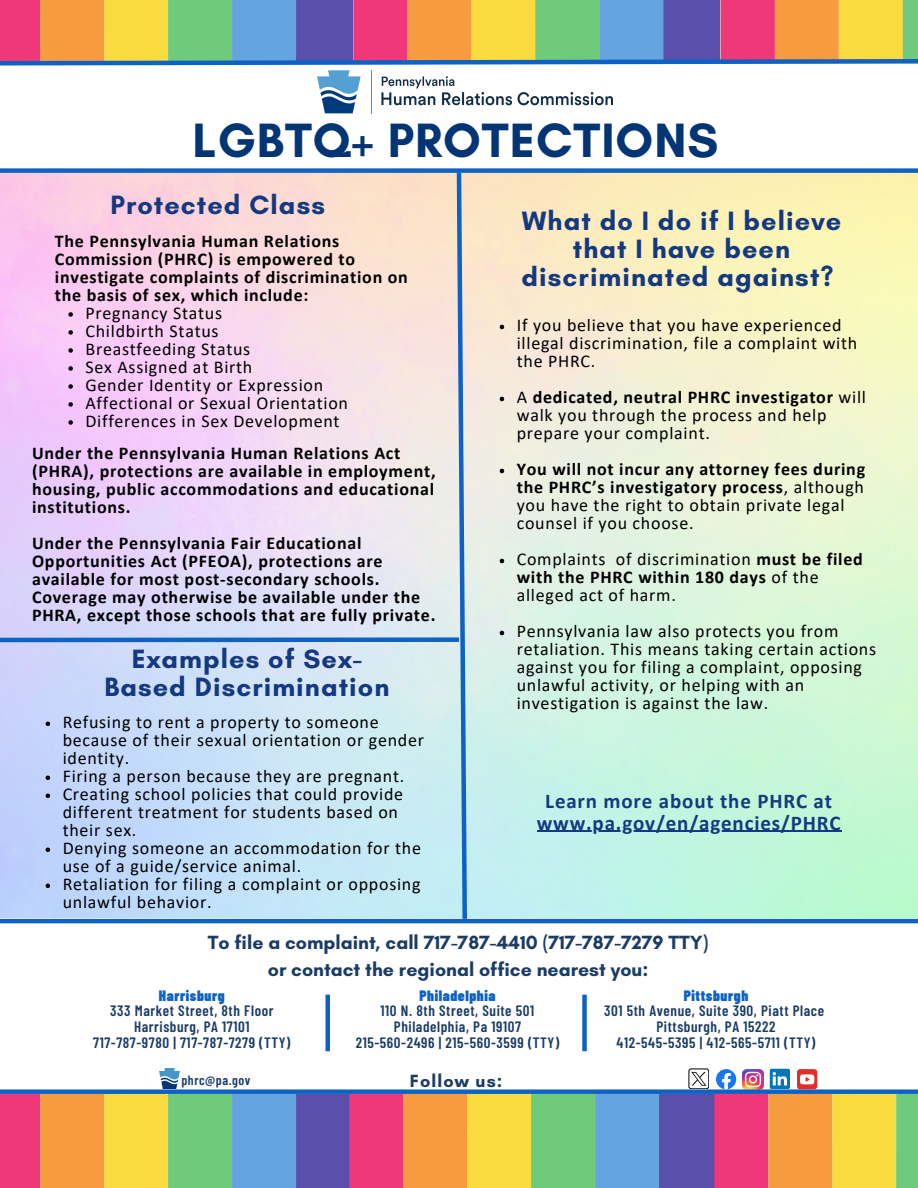
<style>
.page{position:relative;width:918px;height:1188px;background:#fff}
.page>*{position:absolute;margin:0;border:0;box-sizing:border-box;transform-origin:0 0}
.t1{font:700 49.05px "Glacial Indifference";letter-spacing:.02em;color:#033575}
.t2{font:700 27px/28.2px "Glacial Indifference";letter-spacing:.04em;color:#143980;text-align:center}
.t3{font:700 21px "Calibri";letter-spacing:.04em;color:#143980}
.t4{font:700 19.5px/27px "Glacial Indifference";color:#1b3c65;text-align:center}
.t5{font:18px/18px "Calibri";letter-spacing:.04em;color:#000}
.t6{font:700 18px/18px "Calibri";letter-spacing:.04em;color:#000}
.t7{font:700 18px "Glacial Indifference";letter-spacing:.06em;color:#1b3c65}
.t8{font:600 15px/15.8px "Barlow Condensed";letter-spacing:.04em;color:#1b3c65;text-align:center}
.t9{font:600 13.35px "Barlow Condensed";letter-spacing:.04em;color:#1b3c65}
.s1{font-weight:700}
.s2{font-weight:400}
.s3{font-weight:900;color:#0e62c4}
</style>
<div class="page">
<img style="left:0;top:173px;width:918px;height:746px">
<div style="left:325px;top:995px;width:5px;height:56px;background:#0e62c4"></div>
<div style="left:582px;top:995px;width:5px;height:56px;background:#0e62c4"></div>
<div style="left:0;top:637px;width:459px;height:5px;background:#0e62c4"></div>
<div style="left:0;top:168px;width:918px;height:5px;background:#0e62c4"></div>
<hr style="left:0;top:919px;width:918px;height:4px;background:#0e62c4">
<svg style="left:0;top:0;width:918px;height:66px"></svg>
<svg style="left:454px;top:168px;width:15px;height:751px"></svg>
<svg style="left:0;top:1069px;width:918px;height:119px"></svg>
<img style="left:317px;top:70px;width:295px;height:43px">
<svg style="left:46px;top:722px;width:4px;height:4px"></svg>
<svg style="left:46px;top:776px;width:4px;height:4px"></svg>
<svg style="left:46px;top:794px;width:4px;height:4px"></svg>
<svg style="left:46px;top:848px;width:4px;height:4px"></svg>
<svg style="left:46px;top:884px;width:4px;height:4px"></svg>
<svg style="left:68px;top:312px;width:5px;height:5px"></svg>
<svg style="left:68px;top:330px;width:5px;height:5px"></svg>
<svg style="left:68px;top:348px;width:5px;height:5px"></svg>
<svg style="left:68px;top:366px;width:5px;height:5px"></svg>
<svg style="left:68px;top:384px;width:5px;height:5px"></svg>
<svg style="left:68px;top:402px;width:5px;height:5px"></svg>
<svg style="left:68px;top:420px;width:5px;height:5px"></svg>
<svg style="left:500px;top:325px;width:4px;height:4px"></svg>
<svg style="left:500px;top:397px;width:4px;height:4px"></svg>
<svg style="left:500px;top:469px;width:4px;height:4px"></svg>
<svg style="left:500px;top:559px;width:4px;height:4px"></svg>
<svg style="left:500px;top:631px;width:4px;height:4px"></svg>
<hr style="left:537px;top:831px;width:305px;height:1px;background:#143980">
<h1 class="t1" style="left:193px;top:110px;width:527px">LGBTQ+ PROTECTIONS</h1>
<p class="t2" style="left:110px;top:191px;width:216px">Protected Class</p>
<p class="t6" style="left:55px;top:233px;width:354px">The Pennsylvania Human Relations Commission (PHRC) is empowered to investigate complaints of discrimination on the basis of sex, which include:</p>
<p class="t5" style="left:86px;top:305px;width:138px">Pregnancy Status</p>
<p class="t5" style="left:86px;top:323px;width:135px">Childbirth Status</p>
<p class="t5" style="left:86px;top:341px;width:166px">Breastfeeding Status</p>
<p class="t5" style="left:86px;top:359px;width:168px">Sex Assigned at Birth</p>
<p class="t5" style="left:86px;top:377px;width:239px">Gender Identity or Expression</p>
<p class="t5" style="left:86px;top:395px;width:264px">Affectional or Sexual Orientation</p>
<p class="t5" style="left:86px;top:413px;width:256px">Differences in Sex Development</p>
<p class="t6" style="left:32px;top:445px;width:405px">Under the Pennsylvania Human Relations Act (PHRA), protections are available in employment, housing, public accommodations and educational institutions.</p>
<p class="t6" style="left:32px;top:535px;width:405px">Under the Pennsylvania Fair Educational Opportunities Act (PFEOA), protections are available for most post-secondary schools.<br>Coverage may otherwise be available under the PHRA, except those schools that are fully private.</p>
<h2 class="t2" style="left:104px;top:644px;width:286px">Examples of Sex-<br>Based Discrimination</h2>
<h4 class="t5" style="left:63px;top:715px;width:363px">Refusing to rent a property to someone because of their sexual orientation or gender identity.</h4>
<p class="t5" style="left:63px;top:769px;width:343px">Firing a person because they are pregnant.</p>
<p class="t5" style="left:63px;top:787px;width:342px">Creating school policies that could provide different treatment for students based on their sex.</p>
<p class="t5" style="left:63px;top:841px;width:360px">Denying someone an accommodation for the use of a guide/service animal.</p>
<p class="t5" style="left:63px;top:877px;width:359px">Retaliation for filing a complaint or opposing unlawful behavior.</p>
<h2 class="t2" style="left:522px;top:206px;width:321px">What do I do if I believe that I have been discriminated against?</h2>
<p class="t5" style="left:517px;top:318px;width:342px">If you believe that you have experienced illegal discrimination, file a complaint with the PHRC.</p>
<p class="t5" style="left:517px;top:390px;width:351px">A <span class="s1">dedicated, neutral PHRC investigator</span> will walk you through the process and help prepare your complaint.</p>
<h3 class="t6" style="left:517px;top:462px;width:350px">You will not incur any attorney fees during the PHRC’s investigatory process<span class="s2">, although you have the right to obtain private legal counsel if you choose.</span></h3>
<h3 class="t5" style="left:517px;top:552px;width:348px">Complaints of discrimination <span class="s1">must be filed with the PHRC within 180 days</span> of the alleged act of harm.</h3>
<h6 class="t5" style="left:517px;top:624px;width:361px">Pennsylvania law also protects you from retaliation. This means taking certain actions against you for filing a complaint, opposing unlawful activity, or helping with an investigation is against the law.</h6>
<h6 class="t3" style="left:545px;top:792px;width:288px">Learn more about the PHRC at</h6>
<h6 class="t3" style="left:537px;top:814px;width:305px">www.pa.gov/en/agencies/PHRC</h6>
<h4 class="t4" style="left:208px;top:928px;width:502px">To file a complaint, call 717-787-4410 (717-787-7279 TTY) or contact the regional office nearest you:</h4>
<h2 class="t8" style="left:604px;top:987px;width:222px"><span class="s3">Pittsburgh<br></span>301 5th Avenue, Suite 390, Piatt Place<br>Pittsburgh, PA 15222<br>412-545-5395 | 412-565-5711 (TTY)</h2>
<h4 class="t8" style="left:93px;top:987px;width:199px"><span class="s3">Harrisburg<br></span>333 Market Street, 8th Floor<br>Harrisburg, PA 17101<br>717-787-9780 | 717-787-7279 (TTY)</h4>
<p class="t8" style="left:356px;top:987px;width:205px"><span class="s3">Philadelphia<br></span>110 N. 8th Street, Suite 501<br>Philadelphia, Pa 19107<br>215-560-2496 | 215-560-3599 (TTY)</p>
<p class="t9" style="left:181px;top:1072px;width:70px">phrc@pa.gov</p>
<p class="t7" style="left:410px;top:1070px;width:94px">Follow us:</p>
</div>
